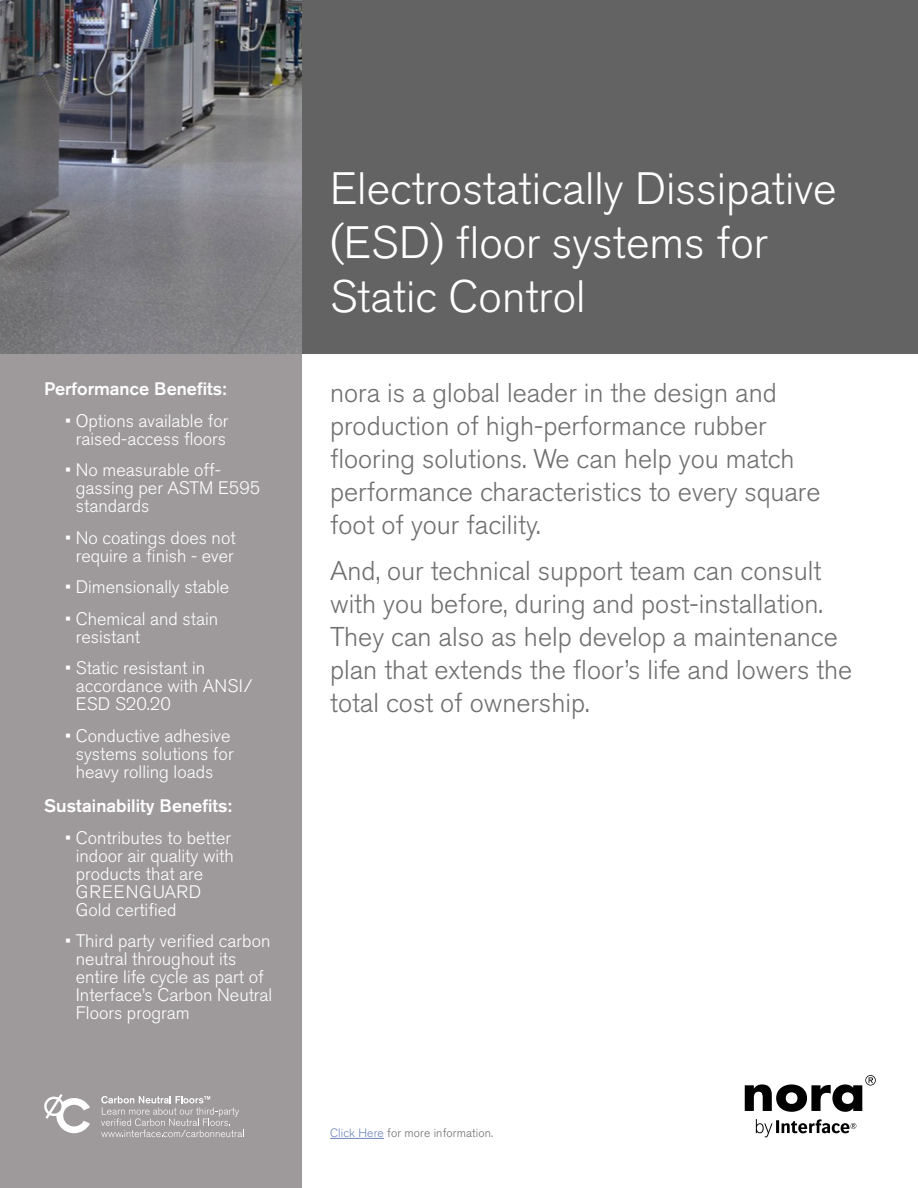
<style>
.page{position:relative;width:918px;height:1188px;background:#fff}
.page>*{position:absolute;margin:0;border:0;box-sizing:border-box;transform-origin:0 0}
.t1{font:300 45px/54px "Akzidenz Grotesk Pro";color:#fff}
.t2{font:300 27px/33px "Akzidenz Grotesk Pro";color:#706f6f}
.t3{font:300 18px/18px "Akzidenz Grotesk Pro";color:#fff}
.t4{font:500 18px "Akzidenz Grotesk Pro";color:#fff}
.t5{font:300 12px "Akzidenz Grotesk Pro";letter-spacing:.01em;color:#706f6f}
.s1{color:#6b84b9}
</style>
<div class="page">
<div style="left:0;top:0;width:918px;height:353px;background:#646363"></div>
<div style="left:0;top:353px;width:301px;height:835px;background:#9e9a9b"></div>
<svg style="left:756px;top:1119px;width:100px;height:18px"></svg>
<svg style="left:745px;top:1075px;width:131px;height:37px"></svg>
<img style="left:0;top:0;width:301px;height:353px">
<hr style="left:330px;top:1138px;width:54px;height:1px;background:#6b84b9">
<svg style="left:44px;top:1094px;width:46px;height:39px"></svg>
<svg style="left:101px;top:1096px;width:143px;height:41px"></svg>
<p class="t4" style="left:44px;top:377px;width:184px">Performance Benefits:</p>
<p class="t3" style="left:65px;top:411px;width:165px;text-align:center">• Options available for raised-access floors</p>
<p class="t3" style="left:76px;top:461px;width:186px;text-indent:-11px">• No measurable off&shy;gassing per ASTM E595 standards</p>
<p class="t3" style="left:65px;top:528px;width:172px;text-align:center">• No coatings does not require a finish - ever</p>
<p class="t3" style="left:65px;top:578px;width:166px">• Dimensionally stable</p>
<p class="t3" style="left:76px;top:609px;width:144px;text-indent:-11px">• Chemical and stain resistant</p>
<p class="t3" style="left:76px;top:659px;width:178px;text-indent:-11px">• Static resistant in accordance with ANSI/<br>ESD S20.20</p>
<p class="t3" style="left:65px;top:726px;width:170px;text-align:center">• Conductive adhesive systems solutions for heavy rolling loads</p>
<p class="t4" style="left:44px;top:794px;width:189px">Sustainability Benefits:</p>
<p class="t3" style="left:76px;top:828px;width:159px;text-indent:-11px">• Contributes to better indoor air quality with products that are<br>GREENGUARD<br>Gold certified</p>
<p class="t3" style="left:76px;top:932px;width:198px;text-indent:-11px">• Third party verified carbon neutral throughout its entire life cycle as part of<br>Interface’s Carbon Neutral<br>Floors program</p>
<h1 class="t1" style="left:330px;top:161px;width:508px">Electrostatically Dissipative (ESD) floor systems for<br>Static Control</h1>
<h2 class="t2" style="left:330px;top:376px;width:492px">nora is a global leader in the design and production of high-performance rubber flooring solutions. We can help you match performance characteristics to every square foot of your facility.</h2>
<h2 class="t2" style="left:330px;top:555px;width:524px">And, our technical support team can consult with you before, during and post-installation.<br>They can also as help develop a maintenance plan that extends the floor’s life and lowers the total cost of ownership.</h2>
<p class="t5" style="left:330px;top:1125px;width:165px"><span class="s1">Click Here</span> for more information.</p>
</div>
